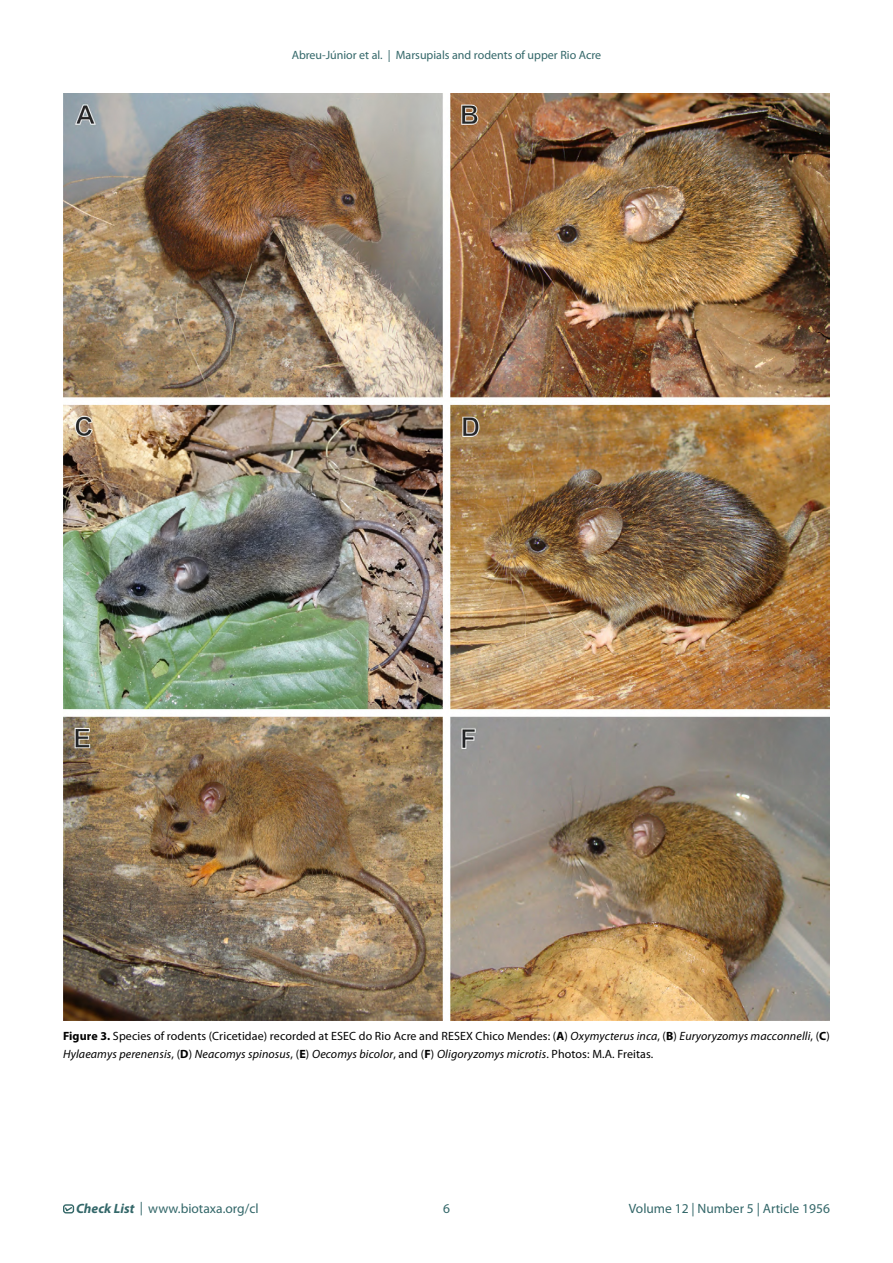
<style>
.page{position:relative;width:893px;height:1263px;background:#fff}
.page>*{position:absolute;margin:0;border:0;box-sizing:border-box;transform-origin:0 0}
.t1{font:13.5px "Myriad Pro";color:#336769}
.t2{font:12px/18px "Myriad Pro";letter-spacing:.01em;color:#000}
.t3{font:12px "Myriad Pro";color:#336769}
.s1{font-weight:700}
.s2{font-style:italic}
.s3{font-weight:700;font-style:italic}
</style>
<div class="page">
<div style="left:63px;top:1204px;width:11px;height:9px;border:1px solid #336767;border-radius:2px"></div>
<svg style="left:64px;top:1206px;width:9px;height:6px"></svg>
<img style="left:63px;top:94px;width:767px;height:926px">
<p class="t3" style="left:292px;top:47px;width:311px">Abreu-Júnior et al. | Marsupials and rodents of upper Rio Acre</p>
<p class="t2" style="left:63px;top:1027px;width:768px"><span class="s1">Figure 3.</span> Species of rodents (Cricetidae) recorded at ESEC do Rio Acre and RESEX Chico Mendes: (<span class="s1">A</span>) <span class="s2">Oxymycterus inca</span>, (<span class="s1">B</span>) <span class="s2">Euryoryzomys macconnelli</span>, (<span class="s1">C</span>)<br><span class="s2">Hylaeamys perenensis</span>, (<span class="s1">D</span>) <span class="s2">Neacomys spinosus</span>, (<span class="s1">E</span>) <span class="s2">Oecomys bicolor</span>, and (<span class="s1">F</span>) <span class="s2">Oligoryzomys microtis</span>. Photos: M.A. Freitas.</p>
<p class="t1" style="left:76px;top:1200px;width:184px"><span class="s3">Check List</span> | www.biotaxa.org/cl</p>
<p class="t1" style="left:443px;top:1200px;width:8px">6</p>
<p class="t1" style="left:629px;top:1200px;width:203px">Volume 12 | Number 5 | Article 1956</p>
</div>
